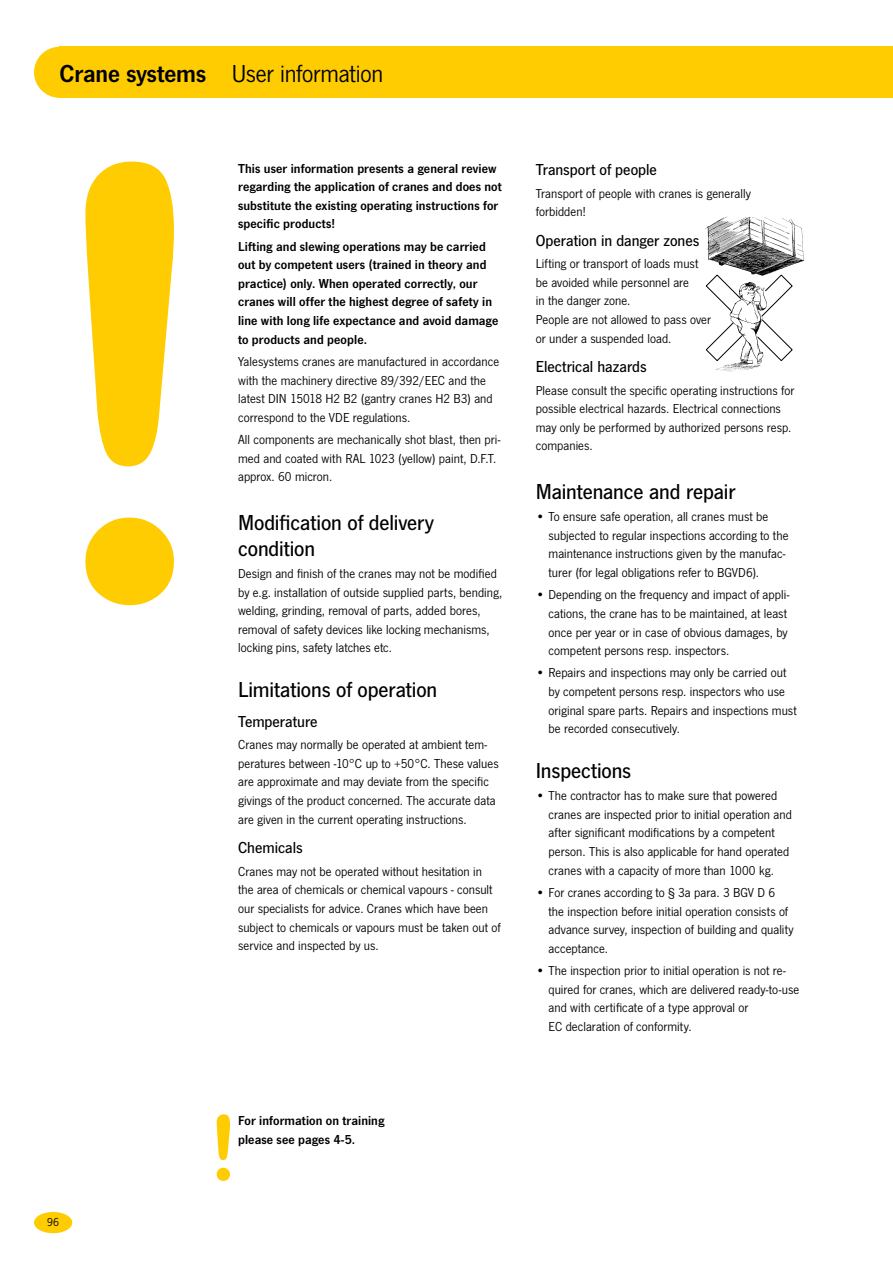
<style>
.page{position:relative;width:893px;height:1263px;background:#fff}
.page>*{position:absolute;margin:0;border:0;box-sizing:border-box;transform-origin:0 0}
.t1{font:600px "Arial Rounded MT Bold";color:#fecc00}
.t2{font:90px "Arial Rounded MT Bold";color:#fecc00}
.t3{font:25.5px "News Got T";letter-spacing:-.01em;color:#000}
.t4{font:500 22.5px/26.1px "News Got T";letter-spacing:-.005em;color:#000}
.t5{font:500 16.5px "News Got T";color:#000}
.t6{font:13.5px/18.6px "News Got T";letter-spacing:.005em;color:#000}
.t7{font:600 13.5px/18.6px "News Got T";letter-spacing:.01em;color:#000}
.t8{font:12px "News Got T";color:#000}
.s1{font-weight:600}
</style>
<div class="page">
<div style="left:60px;top:47px;width:833px;height:51px;background:#fecc00"></div>
<svg style="left:34px;top:47px;width:26px;height:51px"></svg>
<div style="left:34px;top:1212px;width:38px;height:21px;background:#fecc00;border-radius:50%"></div>
<img style="left:705px;top:216px;width:99px;height:156px">
<svg style="left:705px;top:274px;width:37px;height:37px"></svg>
<svg style="left:705px;top:322px;width:38px;height:40px"></svg>
<svg style="left:757px;top:274px;width:36px;height:88px"></svg>
<h3 class="t3" style="left:60px;top:59px;width:325px"><span class="s1">Crane systems</span> User information</h3>
<h1 class="t1" style="left:30px;top:31px;width:201px">!</h1>
<p class="t7" style="left:238px;top:158px;width:265px">This user information presents a general review regarding the application of cranes and does not substitute the existing operating instructions for specific products!</p>
<p class="t7" style="left:238px;top:236px;width:262px">Lifting and slewing operations may be carried out by competent users (trained in theory and practice) only. When operated correctly, our cranes will offer the highest degree of safety in line with long life expectance and avoid damage to products and people.</p>
<p class="t6" style="left:238px;top:352px;width:263px">Yalesystems cranes are manufactured in accordance with the machinery directive 89/392/EEC and the latest DIN 15018 H2 B2 (gantry cranes H2 B3) and correspond to the VDE regulations.</p>
<p class="t6" style="left:238px;top:430px;width:264px">All components are mechanically shot blast, then pri&shy;med and coated with RAL 1023 (yellow) paint, D.F.T. approx. 60 micron.</p>
<h3 class="t4" style="left:238px;top:509px;width:197px">Modification of delivery condition</h3>
<p class="t6" style="left:238px;top:564px;width:266px">Design and finish of the cranes may not be modified by e.g. installation of outside supplied parts, bending, welding, grinding, removal of parts, added bores, removal of safety devices like locking mechanisms, locking pins, safety latches etc.</p>
<h3 class="t4" style="left:238px;top:676px;width:201px">Limitations of operation</h3>
<p class="t5" style="left:238px;top:712px;width:81px">Temperature</p>
<p class="t6" style="left:238px;top:735px;width:262px">Cranes may normally be operated at ambient tem&shy;peratures between -10°C up to +50°C. These values are approximate and may deviate from the specific givings of the product concerned. The accurate data are given in the current operating instructions.</p>
<p class="t5" style="left:238px;top:839px;width:66px">Chemicals</p>
<p class="t6" style="left:238px;top:861px;width:264px">Cranes may not be operated without hesitation in the area of chemicals or chemical vapours - consult our specialists for advice. Cranes which have been subject to chemicals or vapours must be taken out of service and inspected by us.</p>
<p class="t8" style="left:47px;top:1215px;width:13px">96</p>
<h2 class="t2" style="left:208px;top:1095px;width:31px">!</h2>
<p class="t7" style="left:238px;top:1111px;width:148px">For information on training please see pages 4-5.</p>
<p class="t5" style="left:536px;top:161px;width:123px">Transport of people</p>
<p class="t6" style="left:536px;top:183px;width:217px">Transport of people with cranes is generally forbidden!</p>
<p class="t5" style="left:536px;top:231px;width:165px">Operation in danger zones</p>
<p class="t6" style="left:536px;top:254px;width:177px">Lifting or transport of loads must be avoided while personnel are<br>in the danger zone.<br>People are not allowed to pass over or under a suspended load.</p>
<p class="t5" style="left:536px;top:358px;width:112px">Electrical hazards</p>
<p class="t6" style="left:536px;top:381px;width:260px">Please consult the specific operating instructions for possible electrical hazards. Electrical connections may only be performed by authorized persons resp. companies.</p>
<h3 class="t4" style="left:536px;top:478px;width:201px">Maintenance and repair</h3>
<p class="t6" style="left:549px;top:507px;width:241px;text-indent:-13px">• To ensure safe operation, all cranes must be subjected to regular inspections according to the maintenance instructions given by the manufac&shy;turer (for legal obligations refer to BGVD6).</p>
<p class="t6" style="left:549px;top:585px;width:242px;text-indent:-13px">• Depending on the frequency and impact of appli&shy;cations, the crane has to be maintained, at least once per year or in case of obvious damages, by competent persons resp. inspectors.</p>
<p class="t6" style="left:549px;top:663px;width:250px;text-indent:-13px">• Repairs and inspections may only be carried out by competent persons resp. inspectors who use original spare parts. Repairs and inspections must be recorded consecutively.</p>
<h3 class="t4" style="left:536px;top:757px;width:97px">Inspections</h3>
<p class="t6" style="left:549px;top:786px;width:245px;text-indent:-13px">• The contractor has to make sure that powered cranes are inspected prior to initial operation and after significant modifications by a competent person. This is also applicable for hand operated cranes with a capacity of more than 1000 kg.</p>
<p class="t6" style="left:549px;top:883px;width:247px;text-indent:-13px">• For cranes according to § 3a para. 3 BGV D 6 the inspection before initial operation consists of advance survey, inspection of building and quality acceptance.</p>
<p class="t6" style="left:549px;top:961px;width:252px;text-indent:-13px">• The inspection prior to initial operation is not re&shy;quired for cranes, which are delivered ready-to-use and with certificate of a type approval or<br>EC declaration of conformity.</p>
</div>
